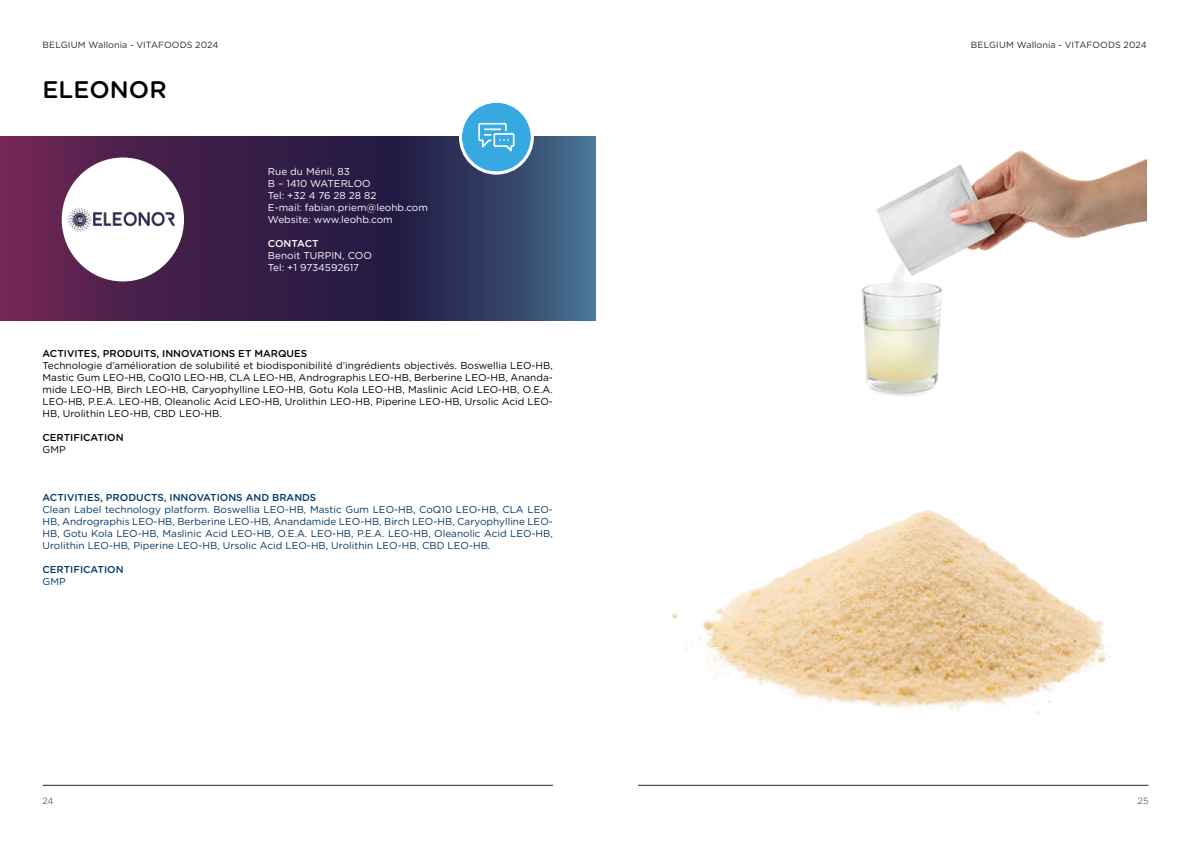
<style>
.page{position:relative;width:1191px;height:842px;background:#fff}
.page>*{position:absolute;margin:0;border:0;box-sizing:border-box;transform-origin:0 0}
.t1{font:500 24px "Gotham Rounded";color:#000}
.t2{font:10px/12px "Gotham Rounded";color:#000;text-align:justify}
.t3{font:10px/12px "Gotham Rounded";color:#003866;text-align:justify}
.t4{font:10px/12px "Gotham Rounded";color:#fff}
.t5{font:500 10px "Gotham Rounded";color:#003866}
.t6{font:500 10px "Gotham Rounded";color:#000}
.t7{font:500 10px "Gotham Rounded";letter-spacing:-.01em;color:#fff}
.t8{font:9px "Gotham Rounded";letter-spacing:.005em;color:#282827}
.t9{font:300 9px "Gotham Rounded";color:#282827}
</style>
<div class="page">
<svg style="left:0;top:137px;width:595px;height:183px;background:#3d2d55"></svg>
<div style="left:63px;top:159px;width:119px;height:121px;background:#fff;border-radius:50%"></div>
<img style="left:63px;top:204px;width:113px;height:31px">
<div style="left:62px;top:157px;width:122px;height:124px;border:3px solid #fff;border-radius:50%"></div>
<hr style="left:43px;top:785px;width:510px;height:1px;background:#282827">
<hr style="left:638px;top:785px;width:510px;height:1px;background:#282827">
<svg style="left:460px;top:102px;width:72px;height:71px"></svg>
<img style="left:861px;top:150px;width:285px;height:246px">
<img style="left:671px;top:509px;width:445px;height:205px">
<p class="t8" style="left:43px;top:39px;width:177px">BELGIUM Wallonia - VITAFOODS 2024</p>
<p class="t8" style="left:971px;top:39px;width:177px">BELGIUM Wallonia - VITAFOODS 2024</p>
<h1 class="t1" style="left:43px;top:72px;width:126px">ELEONOR</h1>
<p class="t4" style="left:268px;top:165px;width:161px">Rue du Ménil, 83<br>B – 1410 WATERLOO<br>Tel: +32 4 76 28 28 82<br>E-mail: fabian.priem@leohb.com<br>Website: www.leohb.com</p>
<p class="t7" style="left:268px;top:236px;width:52px">CONTACT</p>
<p class="t4" style="left:268px;top:249px;width:105px">Benoit TURPIN, COO<br>Tel: +1 9734592617</p>
<p class="t6" style="left:43px;top:346px;width:266px">ACTIVITES, PRODUITS, INNOVATIONS ET MARQUES</p>
<p class="t2" style="left:43px;top:359px;width:512px">Technologie d’amélioration de solubilité et biodisponibilité d’ingrédients objectivés. Boswellia LEO-HB, Mastic Gum LEO-HB, CoQ10 LEO-HB, CLA LEO-HB, Andrographis LEO-HB, Berberine LEO-HB, Ananda&shy;mide LEO-HB, Birch LEO-HB, Caryophylline LEO-HB, Gotu Kola LEO-HB, Maslinic Acid LEO-HB, O.E.A.<br>LEO-HB, P.E.A. LEO-HB, Oleanolic Acid LEO-HB, Urolithin LEO-HB, Piperine LEO-HB, Ursolic Acid LEO-HB, Urolithin LEO-HB, CBD LEO-HB.</p>
<p class="t6" style="left:43px;top:430px;width:83px">CERTIFICATION</p>
<p class="t2" style="left:43px;top:443px;width:25px">GMP</p>
<p class="t5" style="left:43px;top:490px;width:275px">ACTIVITIES, PRODUCTS, INNOVATIONS AND BRANDS</p>
<p class="t3" style="left:43px;top:503px;width:512px">Clean Label technology platform. Boswellia LEO-HB, Mastic Gum LEO-HB, CoQ10 LEO-HB, CLA LEO-HB, Andrographis LEO-HB, Berberine LEO-HB, Anandamide LEO-HB, Birch LEO-HB, Caryophylline LEO-HB, Gotu Kola LEO-HB, Maslinic Acid LEO-HB, O.E.A. LEO-HB, P.E.A. LEO-HB, Oleanolic Acid LEO-HB, Urolithin LEO-HB, Piperine LEO-HB, Ursolic Acid LEO-HB, Urolithin LEO-HB, CBD LEO-HB.</p>
<p class="t5" style="left:43px;top:562px;width:83px">CERTIFICATION</p>
<p class="t3" style="left:43px;top:575px;width:25px">GMP</p>
<p class="t9" style="left:43px;top:795px;width:13px">24</p>
<p class="t9" style="left:1137px;top:795px;width:12px">25</p>
</div>
